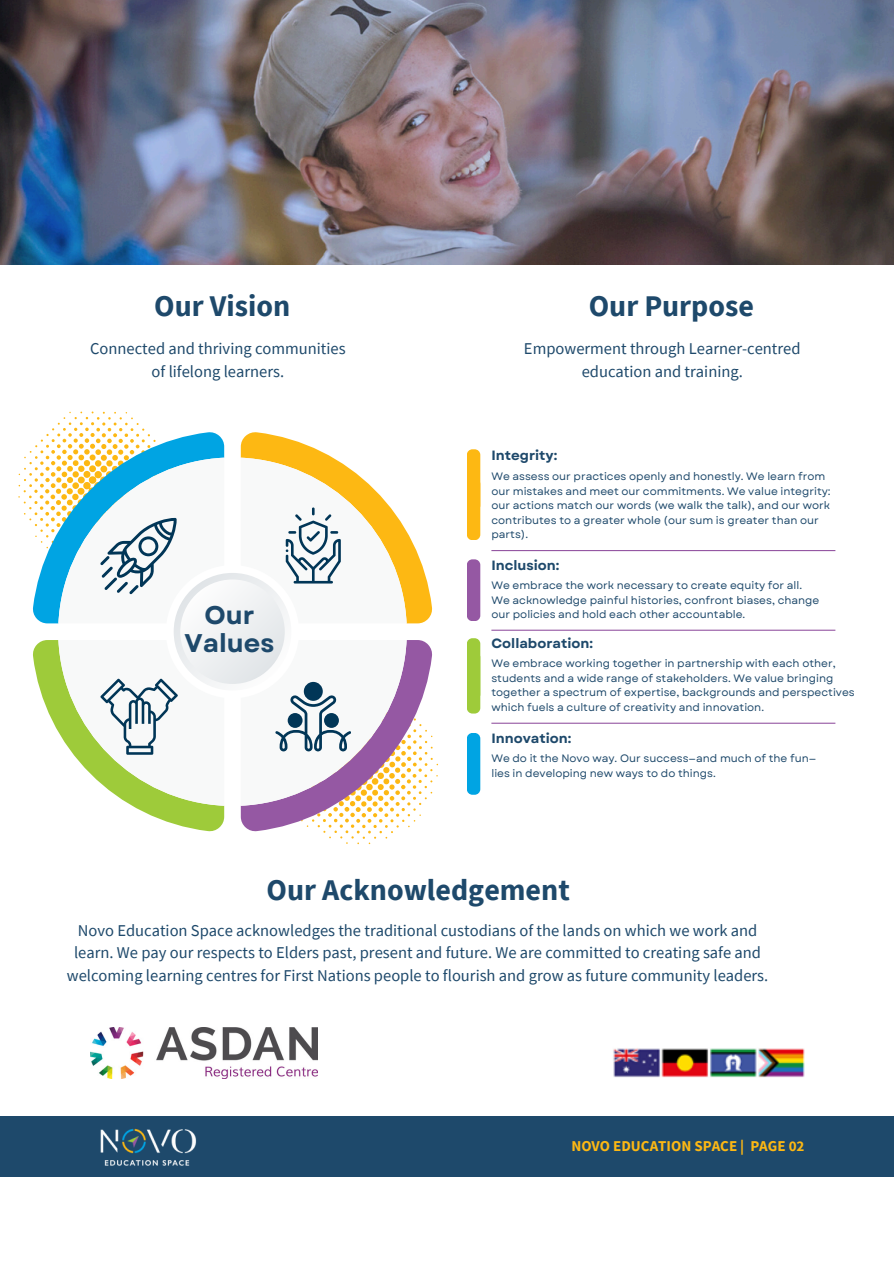
<style>
.page{position:relative;width:894px;height:1264px;background:#fff}
.page>*{position:absolute;margin:0;border:0;box-sizing:border-box;transform-origin:0 0}
.t1{font:700 30px "Source Sans Pro";color:#1e496b}
.t2{font:700 25.5px/28.2px "Garet";color:#1e496b;text-align:center}
.t3{font:16.5px/22.5px "Source Sans Pro";color:#1e496b;text-align:center}
.t4{font:700 15px "Source Sans Pro";color:#fdb813}
.t5{font:700 13.5px "Garet";color:#1e496b}
.t6{font:10.8px/14.5px "Garet";color:#1e496b}
</style>
<div class="page">
<img style="left:0;top:0;width:893px;height:264px">
<div style="left:0;top:1116px;width:893px;height:60px;background:#1e496b"></div>
<img style="left:100px;top:1128px;width:97px;height:38px">
<img style="left:91px;top:1027px;width:226px;height:51px">
<img style="left:613px;top:1048px;width:192px;height:30px">
<div style="left:466px;top:449px;width:14px;height:62px;background:#fdb813;border-radius:6px"></div>
<hr style="left:491px;top:550px;width:344px;height:1px;background:#9558a3">
<hr style="left:491px;top:629px;width:344px;height:1px;background:#9558a3">
<hr style="left:491px;top:722px;width:344px;height:1px;background:#9558a3">
<div style="left:466px;top:559px;width:14px;height:62px;background:#9558a3;border-radius:6px"></div>
<div style="left:466px;top:638px;width:14px;height:62px;background:#9ecb3a;border-radius:6px"></div>
<div style="left:466px;top:733px;width:14px;height:61px;background:#00a4e3;border-radius:6px"></div>
<svg style="left:174px;top:573px;width:117px;height:117px"></svg>
<div style="left:180px;top:579px;width:105px;height:105px;background:#eff1f2;border-radius:50%"></div>
<div style="left:466px;top:651px;width:14px;height:62px;background:#9ecb3a;border-radius:6px"></div>
<svg style="left:241px;top:432px;width:191px;height:191px"></svg>
<svg style="left:241px;top:640px;width:197px;height:204px"></svg>
<svg style="left:33px;top:640px;width:191px;height:191px"></svg>
<svg style="left:18px;top:411px;width:206px;height:212px"></svg>
<div style="left:466px;top:478px;width:14px;height:62px;background:#fdb813;border-radius:6px"></div>
<p class="t1" style="left:154px;top:286px;width:137px">Our Vision</p>
<p class="t3" style="left:90px;top:337px;width:257px">Connected and thriving communities of lifelong learners.</p>
<h5 class="t2" style="left:184px;top:600px;width:91px">Our<br>Values</h5>
<h4 class="t1" style="left:588px;top:286px;width:167px">Our Purpose</h4>
<h4 class="t3" style="left:524px;top:337px;width:278px">Empowerment through Learner-centred education and training.</h4>
<p class="t5" style="left:491px;top:445px;width:67px">Integrity:</p>
<p class="t6" style="left:491px;top:469px;width:340px">We assess our practices openly and honestly. We learn from our mistakes and meet our commitments. We value integrity: our actions match our words (we walk the talk), and our work contributes to a greater whole (our sum is greater than our parts).</p>
<h2 class="t5" style="left:491px;top:555px;width:70px">Inclusion:</h2>
<p class="t6" style="left:491px;top:578px;width:329px">We embrace the work necessary to create equity for all.<br>We acknowledge painful histories, confront biases, change our policies and hold each other accountable.</p>
<p class="t5" style="left:491px;top:633px;width:103px">Collaboration:</p>
<h5 class="t6" style="left:491px;top:656px;width:365px">We embrace working together in partnership with each other, students and a wide range of stakeholders. We value bringing together a spectrum of expertise, backgrounds and perspectives which fuels a culture of creativity and innovation.</h5>
<p class="t5" style="left:491px;top:728px;width:81px">Innovation:</p>
<p class="t6" style="left:491px;top:751px;width:326px">We do it the Novo way. Our success—and much of the fun— lies in developing new ways to do things.</p>
<h1 class="t1" style="left:266px;top:870px;width:304px">Our Acknowledgement</h1>
<h1 class="t3" style="left:67px;top:918px;width:702px">Novo Education Space acknowledges the traditional custodians of the lands on which we work and learn. We pay our respects to Elders past, present and future. We are committed to creating safe and welcoming learning centres for First Nations people to flourish and grow as future community leaders.</h1>
<p class="t4" style="left:571px;top:1136px;width:235px">NOVO EDUCATION SPACE | PAGE 02</p>
</div>
